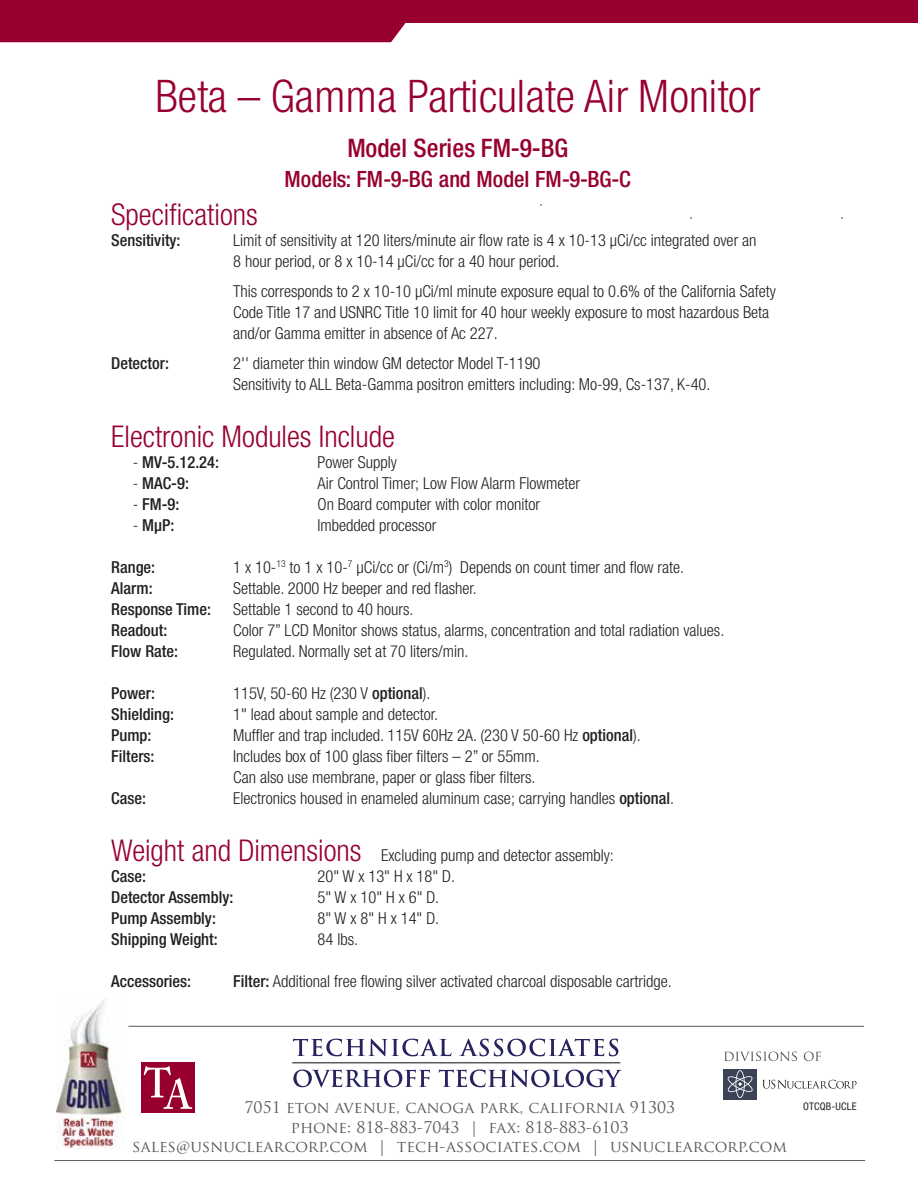
<style>
.page{position:relative;width:918px;height:1188px;background:#fff}
.page>*{position:absolute;margin:0;border:0;box-sizing:border-box;transform-origin:0 0}
.t1{font:300 condensed 45px "Helvetica Neue";letter-spacing:.005em;color:#97002e}
.t2{font:300 condensed 30px "Helvetica Neue";color:#97002e}
.t3{font:500 condensed 25.5px "Helvetica Neue";letter-spacing:.01em;color:#97002e}
.t4{font:500 condensed 22.5px "Helvetica Neue";letter-spacing:.005em;color:#97002e}
.t5{font:300 condensed 16.5px/21px "Helvetica Neue";color:#231f20}
.t6{font:500 condensed 16.5px "Helvetica Neue";color:#231f20}
.t7{font:15.75px/19.5px "Trajan Pro";letter-spacing:.005em;color:#58595b;text-align:center}
.t8{font:condensed 10.5px "Helvetica Neue";letter-spacing:.02em;color:#231f20}
.s1{font-weight:300}
.s2{font-weight:500}
.s3{font-size:30px;color:#97002e}
</style>
<div class="page">
<div style="left:723px;top:1069px;width:34px;height:30px;background:#3b4355"></div>
<svg style="left:727px;top:1070px;width:26px;height:28px"></svg>
<div style="left:0;top:23px;width:406px;height:19px;background:#97002e"></div>
<div style="left:0;top:0;width:918px;height:23px;background:#97002e"></div>
<hr style="left:54px;top:1160px;width:811px;height:1px;background:#58595b">
<img style="left:57px;top:1000px;width:67px;height:149px">
<svg style="left:293px;top:1039px;width:158px;height:17px"></svg>
<svg style="left:459px;top:1039px;width:159px;height:17px"></svg>
<svg style="left:293px;top:1070px;width:137px;height:17px"></svg>
<svg style="left:439px;top:1070px;width:183px;height:17px"></svg>
<hr style="left:292px;top:1062px;width:328px;height:1px;background:#58595b">
<hr style="left:128px;top:1026px;width:736px;height:1px;background:#58595b">
<div style="left:141px;top:1062px;width:54px;height:51px;background:#97002e"></div>
<svg style="left:144px;top:1066px;width:48px;height:43px"></svg>
<svg style="left:724px;top:1052px;width:73px;height:9px"></svg>
<svg style="left:804px;top:1052px;width:17px;height:9px"></svg>
<svg style="left:762px;top:1080px;width:95px;height:9px"></svg>
<h1 class="t1" style="left:155px;top:71px;width:606px">Beta – Gamma Particulate Air Monitor</h1>
<h3 class="t3" style="left:347px;top:133px;width:222px">Model Series FM-9-BG</h3>
<h3 class="t4" style="left:284px;top:166px;width:348px">Models: FM-9-BG and Model FM-9-BG-C</h3>
<h2 class="t2" style="left:111px;top:197px;width:148px">Specifications</h2>
<p class="t6" style="left:111px;top:230px;width:71px">Sensitivity:</p>
<p class="t5" style="left:233px;top:229px;width:525px">Limit of sensitivity at 120 liters/minute air flow rate is 4 x 10-13 µCi/cc integrated over an<br>8 hour period, or 8 x 10-14 µCi/cc for a 40 hour period.</p>
<p class="t5" style="left:233px;top:280px;width:544px">This corresponds to 2 x 10-10 µCi/ml minute exposure equal to 0.6% of the California Safety<br>Code Title 17 and USNRC Title 10 limit for 40 hour weekly exposure to most hazardous Beta and/or Gamma emitter in absence of Ac 227.</p>
<p class="t6" style="left:111px;top:353px;width:59px">Detector:</p>
<p class="t5" style="left:233px;top:352px;width:479px">2'' diameter thin window GM detector Model T-1190<br>Sensitivity to ALL Beta-Gamma positron emitters including: Mo-99, Cs-137, K-40.</p>
<h2 class="t2" style="left:111px;top:419px;width:285px">Electronic Modules Include</h2>
<p class="t6" style="left:133px;top:452px;width:88px"><span class="s1">-</span> MV-5.12.24:</p>
<p class="t5" style="left:318px;top:451px;width:81px">Power Supply</p>
<p class="t6" style="left:133px;top:473px;width:58px"><span class="s1">-</span> MAC-9:</p>
<p class="t5" style="left:318px;top:472px;width:264px">Air Control Timer; Low Flow Alarm Flowmeter</p>
<p class="t6" style="left:133px;top:494px;width:48px"><span class="s1">-</span> FM-9:</p>
<p class="t5" style="left:318px;top:493px;width:224px">On Board computer with color monitor</p>
<p class="t6" style="left:133px;top:515px;width:43px"><span class="s1">-</span> MµP:</p>
<p class="t5" style="left:318px;top:514px;width:120px">Imbedded processor</p>
<p class="t6" style="left:111px;top:557px;width:45px">Range:</p>
<p class="t5" style="left:233px;top:556px;width:453px">1 x 10-<sup>13</sup> to 1 x 10-<sup>7</sup> µCi/cc or (Ci/m<sup>3</sup>) Depends on count timer and flow rate.</p>
<p class="t6" style="left:111px;top:578px;width:43px">Alarm:</p>
<p class="t5" style="left:233px;top:577px;width:245px">Settable. 2000 Hz beeper and red flasher.</p>
<p class="t6" style="left:111px;top:599px;width:101px">Response Time:</p>
<p class="t5" style="left:233px;top:598px;width:182px">Settable 1 second to 40 hours.</p>
<p class="t6" style="left:111px;top:620px;width:58px">Readout:</p>
<p class="t5" style="left:233px;top:619px;width:493px">Color 7” LCD Monitor shows status, alarms, concentration and total radiation values.</p>
<p class="t6" style="left:111px;top:641px;width:68px">Flow Rate:</p>
<p class="t5" style="left:233px;top:640px;width:237px">Regulated. Normally set at 70 liters/min.</p>
<p class="t6" style="left:111px;top:683px;width:45px">Power:</p>
<p class="t5" style="left:233px;top:682px;width:199px">115V, 50-60 Hz (230 V <span class="s2">optional</span>).</p>
<p class="t6" style="left:111px;top:704px;width:64px">Shielding:</p>
<p class="t5" style="left:233px;top:703px;width:206px">1" lead about sample and detector.</p>
<p class="t6" style="left:111px;top:725px;width:42px">Pump:</p>
<p class="t5" style="left:233px;top:724px;width:409px">Muffler and trap included. 115V 60Hz 2A. (230 V 50-60 Hz <span class="s2">optional</span>).</p>
<p class="t6" style="left:111px;top:746px;width:45px">Filters:</p>
<p class="t5" style="left:233px;top:745px;width:308px">Includes box of 100 glass fiber filters – 2” or 55mm.<br>Can also use membrane, paper or glass fiber filters.</p>
<p class="t6" style="left:111px;top:788px;width:36px">Case:</p>
<p class="t5" style="left:233px;top:787px;width:442px">Electronics housed in enameled aluminum case; carrying handles <span class="s2">optional</span>.</p>
<p class="t5" style="left:111px;top:844px;width:504px"><span class="s3">Weight and Dimensions</span> Excluding pump and detector assembly:<br><span class="s2">Case:</span></p>
<p class="t5" style="left:318px;top:865px;width:139px">20" W x 13" H x 18" D.</p>
<p class="t6" style="left:111px;top:887px;width:124px">Detector Assembly:</p>
<p class="t5" style="left:318px;top:886px;width:123px">5" W x 10" H x 6" D.</p>
<p class="t6" style="left:111px;top:908px;width:106px">Pump Assembly:</p>
<p class="t5" style="left:318px;top:907px;width:123px">8" W x 8" H x 14" D.</p>
<p class="t6" style="left:111px;top:929px;width:108px">Shipping Weight:</p>
<p class="t5" style="left:318px;top:928px;width:42px">84 lbs.</p>
<p class="t6" style="left:111px;top:971px;width:82px">Accessories:</p>
<p class="t5" style="left:233px;top:970px;width:440px"><span class="s2">Filter:</span> Additional free flowing silver activated charcoal disposable cartridge.</p>
<p class="t7" style="left:245px;top:1098px;width:432px">7051 ETON AVENUE, CANOGA PARK, CALIFORNIA 91303</p>
<p class="t8" style="left:803px;top:1100px;width:55px">OTCQB-UCLE</p>
<p class="t7" style="left:132px;top:1117px;width:656px">PHONE: 818-883-7043 | FAX: 818-883-6103<br>SALES@USNUCLEARCORP.COM | TECH-ASSOCIATES.COM | USNUCLEARCORP.COM</p>
</div>
